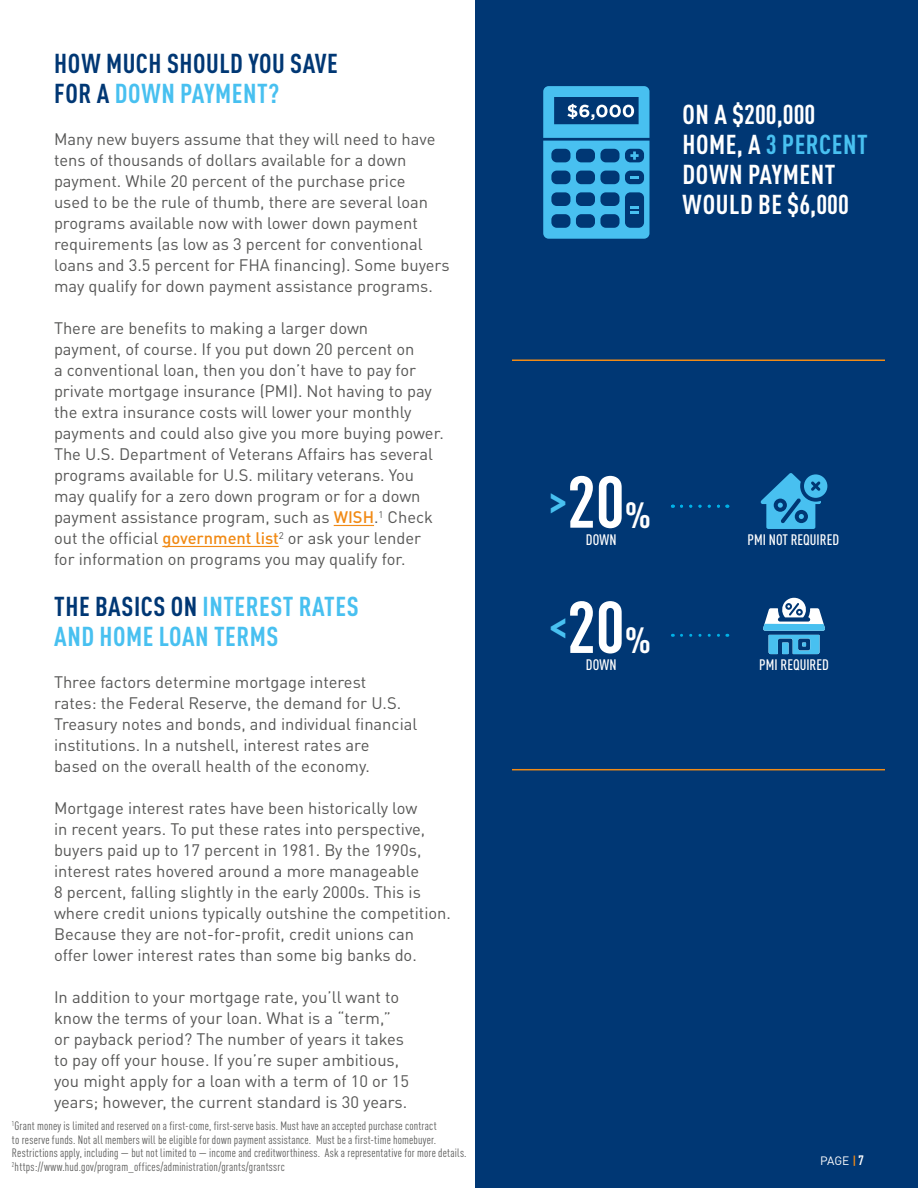
<style>
.page{position:relative;width:918px;height:1188px;background:#fff}
.page>*{position:absolute;margin:0;border:0;box-sizing:border-box;transform-origin:0 0}
.t1{font:700 condensed 72px "DIN Pro";color:#fff}
.t2{font:700 condensed 27px/30px "DIN Pro";letter-spacing:.02em;color:#fff}
.t3{font:700 condensed 27px/30px "DIN Pro";letter-spacing:.02em;color:#48c0f0}
.t4{font:700 condensed 27px/30px "DIN Pro";letter-spacing:.02em;color:#003774}
.t5{font:16.5px/21px "DIN Pro";color:#575756}
.t6{font:500 condensed 15px "DIN Pro";color:#fff}
.t7{font:condensed 12px/13.5px "DIN Pro";letter-spacing:.02em;color:#575756}
.t8{font:12px "DIN Pro";color:#fff}
.s1{color:#48c0f0}
.s2{font-weight:500;color:#f18a15}
.s3{color:#003774}
.s4{font-size:36px}
.s5{font-weight:700;font-stretch:condensed;color:#f18a15}
.s6{font-weight:700;font-stretch:condensed;font-size:13.5px}
</style>
<div class="page">
<div style="left:476px;top:0;width:442px;height:1188px;background:#003774"></div>
<hr style="left:334px;top:525px;width:40px;height:1px;background:#f18a15">
<hr style="left:162px;top:546px;width:117px;height:1px;background:#f18a15">
<hr style="left:512px;top:360px;width:373px;height:1px;background:#f18a15">
<svg style="left:543px;top:86px;width:106px;height:153px"></svg>
<hr style="left:512px;top:769px;width:373px;height:1px;background:#f18a15">
<svg style="left:761px;top:473px;width:66px;height:56px"></svg>
<svg style="left:763px;top:597px;width:62px;height:57px"></svg>
<svg style="left:681px;top:505px;width:47px;height:3px"></svg>
<svg style="left:681px;top:634px;width:47px;height:3px"></svg>
<h2 class="t4" style="left:54px;top:46px;width:285px">HOW MUCH SHOULD YOU SAVE<br>FOR A <span class="s1">DOWN PAYMENT?</span></h2>
<p class="t5" style="left:54px;top:127px;width:397px">Many new buyers assume that they will need to have tens of thousands of dollars available for a down payment. While 20 percent of the purchase price<br>used to be the rule of thumb, there are several loan programs available now with lower down payment requirements (as low as 3 percent for conventional loans and 3.5 percent for FHA financing). Some buyers may qualify for down payment assistance programs.</p>
<p class="t5" style="left:54px;top:316px;width:391px">There are benefits to making a larger down<br>payment, of course. If you put down 20 percent on<br>a conventional loan, then you don’t have to pay for private mortgage insurance (PMI). Not having to pay the extra insurance costs will lower your monthly payments and could also give you more buying power.<br>The U.S. Department of Veterans Affairs has several programs available for U.S. military veterans. You may qualify for a zero down program or for a down payment assistance program, such as <span class="s2">WISH</span>.<sup>1</sup> Check out the official <span class="s2">government list</span><sup>2</sup> or ask your lender for information on programs you may qualify for.</p>
<h2 class="t3" style="left:54px;top:589px;width:306px"><span class="s3">THE BASICS ON</span> INTEREST RATES<br>AND HOME LOAN TERMS</h2>
<p class="t5" style="left:54px;top:670px;width:365px">Three factors determine mortgage interest<br>rates: the Federal Reserve, the demand for U.S.<br>Treasury notes and bonds, and individual financial institutions. In a nutshell, interest rates are<br>based on the overall health of the economy.</p>
<p class="t5" style="left:54px;top:796px;width:399px">Mortgage interest rates have been historically low<br>in recent years. To put these rates into perspective, buyers paid up to 17 percent in 1981. By the 1990s, interest rates hovered around a more manageable<br>8 percent, falling slightly in the early 2000s. This is where credit unions typically outshine the competition.<br>Because they are not-for-profit, credit unions can offer lower interest rates than some big banks do.</p>
<p class="t5" style="left:54px;top:985px;width:357px">In addition to your mortgage rate, you’ll want to know the terms of your loan. What is a “term,” or payback period? The number of years it takes to pay off your house. If you’re super ambitious, you might apply for a loan with a term of 10 or 15 years; however, the current standard is 30 years.</p>
<p class="t7" style="left:12px;top:1118px;width:456px"><sup>1</sup>Grant money is limited and reserved on a first-come, first-serve basis. Must have an accepted purchase contract<br>to reserve funds. Not all members will be eligible for down payment assistance. Must be a first-time homebuyer.<br>Restrictions apply, including — but not limited to — income and creditworthiness. Ask a representative for more details.<br><sup>2</sup>https://www.hud.gov/program_offices/administration/grants/grantssrc</p>
<h2 class="t2" style="left:683px;top:97px;width:187px">ON A $200,000<br>HOME, A <span class="s1">3 PERCENT<br></span>DOWN PAYMENT<br>WOULD BE $6,000</h2>
<h1 class="t1" style="left:550px;top:448px;width:103px"><sup>&gt;</sup>20<span class="s4">%</span></h1>
<p class="t6" style="left:586px;top:528px;width:32px">DOWN</p>
<h1 class="t1" style="left:550px;top:573px;width:103px"><sup>&lt;</sup>20<span class="s4">%</span></h1>
<p class="t6" style="left:586px;top:654px;width:32px">DOWN</p>
<p class="t6" style="left:748px;top:529px;width:93px">PMI NOT REQUIRED</p>
<p class="t6" style="left:759px;top:654px;width:71px">PMI REQUIRED</p>
<p class="t8" style="left:820px;top:1151px;width:45px">PAGE <span class="s5">|</span> <span class="s6">7</span></p>
</div>
